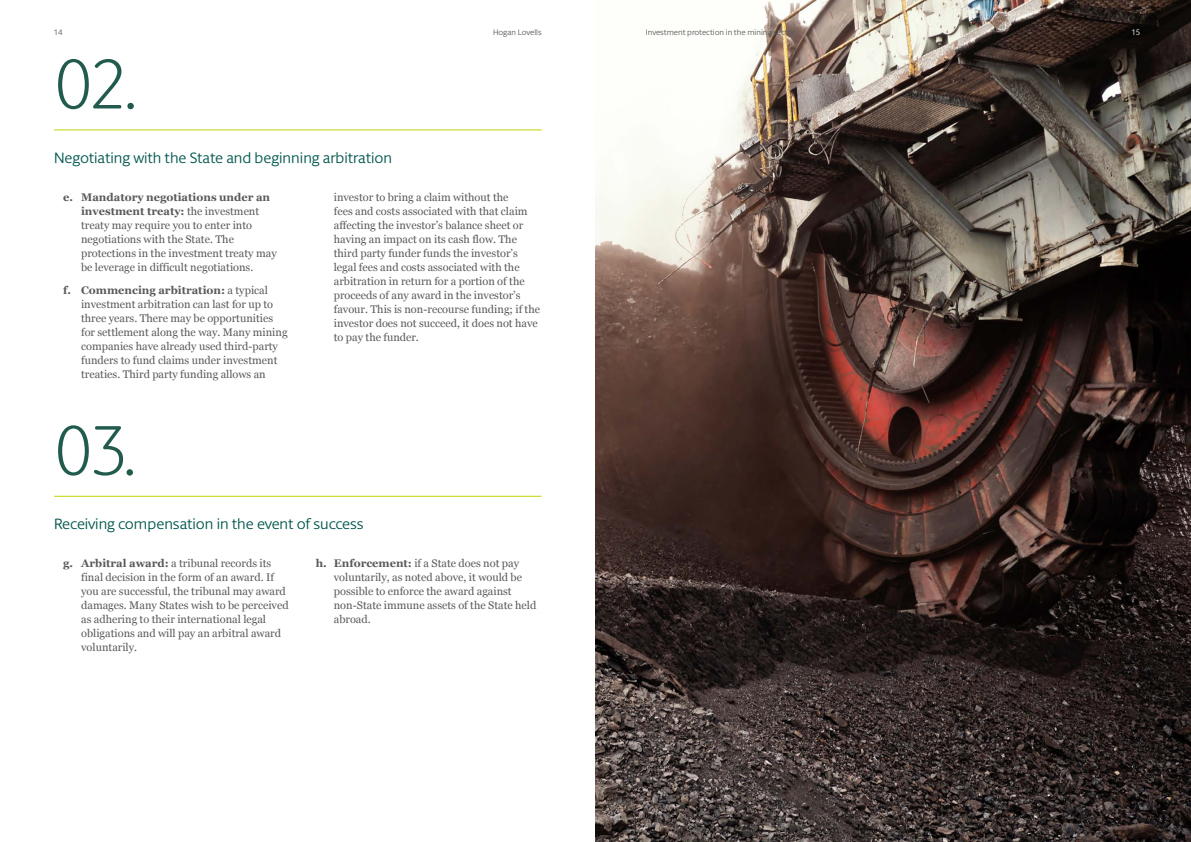
<style>
.page{position:relative;width:1191px;height:842px;background:#fff}
.page>*{position:absolute;margin:0;border:0;box-sizing:border-box;transform-origin:0 0}
.t1{font:300 70.5px "Berlingske Sans Round";color:#215b4e}
.t2{font:15px "Berlingske Sans Round";letter-spacing:-.005em;color:#00564d}
.t3{font:11px/14px "Georgia";color:#58595b}
.t4{font:8px "Berlingske Sans Round";color:#58595b}
.t5{font:8px "Berlingske Sans Round";color:#fff}
.s1{font-weight:700}
</style>
<div class="page">
<img style="left:596px;top:0;width:595px;height:842px">
<hr style="left:54px;top:129px;width:487px;height:1px;background:#c0d400">
<hr style="left:54px;top:496px;width:487px;height:1px;background:#c0d400">
<p class="t4" style="left:54px;top:27px;width:10px">14</p>
<p class="t4" style="left:493px;top:27px;width:50px">Hogan Lovells</p>
<p class="t4" style="left:646px;top:27px;width:151px">Investment protection in the mining sector</p>
<p class="t5" style="left:1131px;top:27px;width:10px">15</p>
<h1 class="t1" style="left:54px;top:36px;width:84px">02.</h1>
<h2 class="t2" style="left:54px;top:147px;width:339px">Negotiating with the State and beginning arbitration</h2>
<p class="t3" style="left:81px;top:189px;width:197px;text-indent:-18px"><span class="s1">e. Mandatory negotiations under an investment treaty:</span> the investment treaty may require you to enter into negotiations with the State. The protections in the investment treaty may be leverage in difficult negotiations.</p>
<p class="t3" style="left:81px;top:282px;width:208px;text-indent:-18px"><span class="s1">f. Commencing arbitration:</span> a typical investment arbitration can last for up to three years. There may be opportunities for settlement along the way. Many mining companies have already used third-party funders to fund claims under investment treaties. Third party funding allows an</p>
<h1 class="t1" style="left:54px;top:402px;width:83px">03.</h1>
<p class="t3" style="left:334px;top:189px;width:208px">investor to bring a claim without the<br>fees and costs associated with that claim affecting the investor’s balance sheet or having an impact on its cash flow. The third party funder funds the investor’s legal fees and costs associated with the arbitration in return for a portion of the proceeds of any award in the investor’s favour. This is non-recourse funding; if the investor does not succeed, it does not have to pay the funder.</p>
<h2 class="t2" style="left:54px;top:513px;width:311px">Receiving compensation in the event of success</h2>
<p class="t3" style="left:81px;top:556px;width:209px;text-indent:-18px"><span class="s1">g. Arbitral award:</span> a tribunal records its final decision in the form of an award. If you are successful, the tribunal may award damages. Many States wish to be perceived as adhering to their international legal obligations and will pay an arbitral award voluntarily.</p>
<p class="t3" style="left:334px;top:556px;width:204px;text-indent:-18px"><span class="s1">h. Enforcement:</span> if a State does not pay voluntarily, as noted above, it would be possible to enforce the award against non-State immune assets of the State held abroad.</p>
</div>
